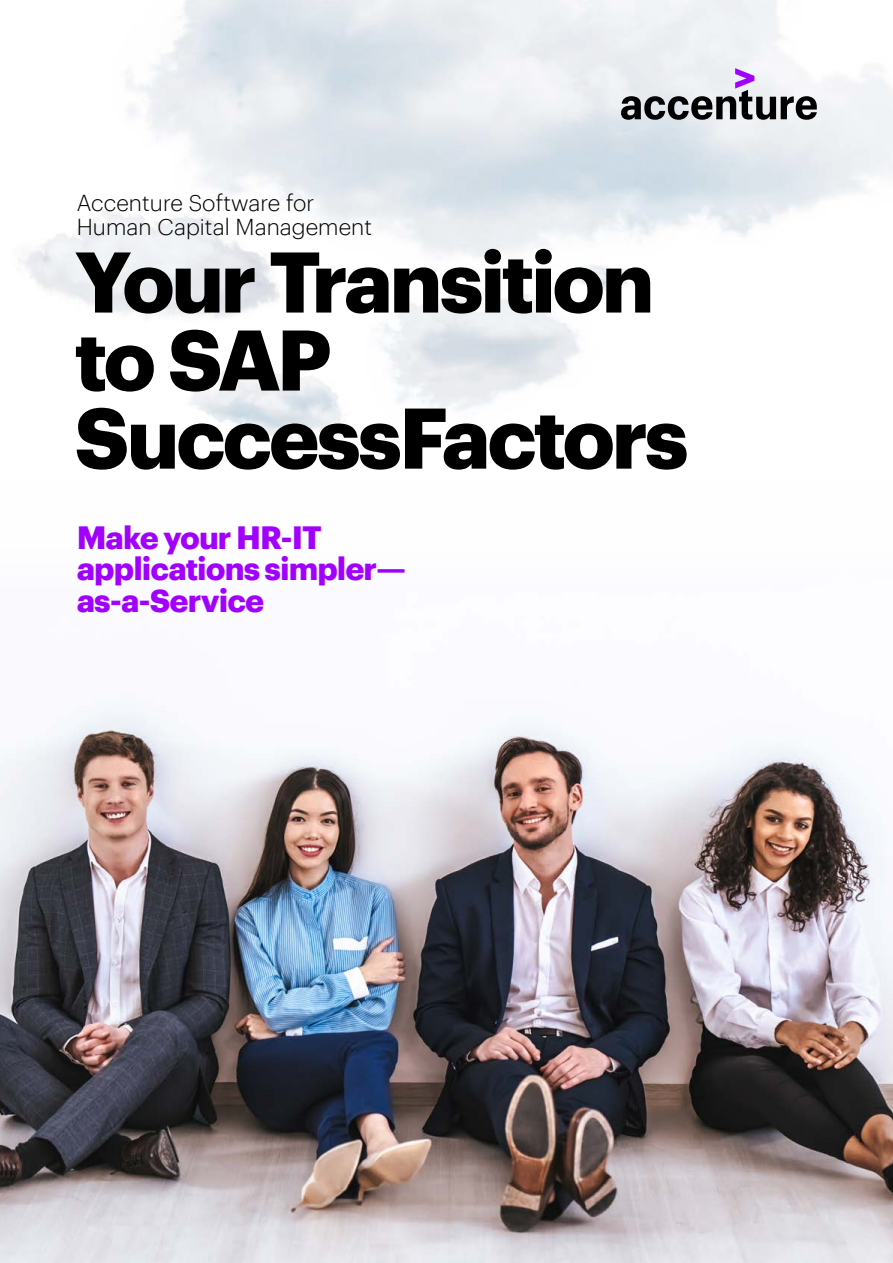
<style>
.page{position:relative;width:893px;height:1263px;background:#fff}
.page>*{position:absolute;margin:0;border:0;box-sizing:border-box;transform-origin:0 0}
.t1{font:700 84px/78px "Graphik";letter-spacing:-.04em;color:#000}
.t2{font:700 31.5px/31.5px "Graphik";letter-spacing:-.03em;color:#a100ff}
.t3{font:300 22.5px/24px "Graphik";color:#000}
</style>
<div class="page">
<img style="left:0;top:705px;width:893px;height:558px">
<svg style="left:621px;top:68px;width:196px;height:52px"></svg>
<p class="t3" style="left:77px;top:189px;width:297px">Accenture Software for<br>Human Capital Management</p>
<h1 class="t1" style="left:74px;top:236px;width:616px">Your Transition to SAP<br>SuccessFactors</h1>
<p class="t2" style="left:77px;top:518px;width:331px">Make your HR-IT applications simpler— as-a-Service</p>
</div>
